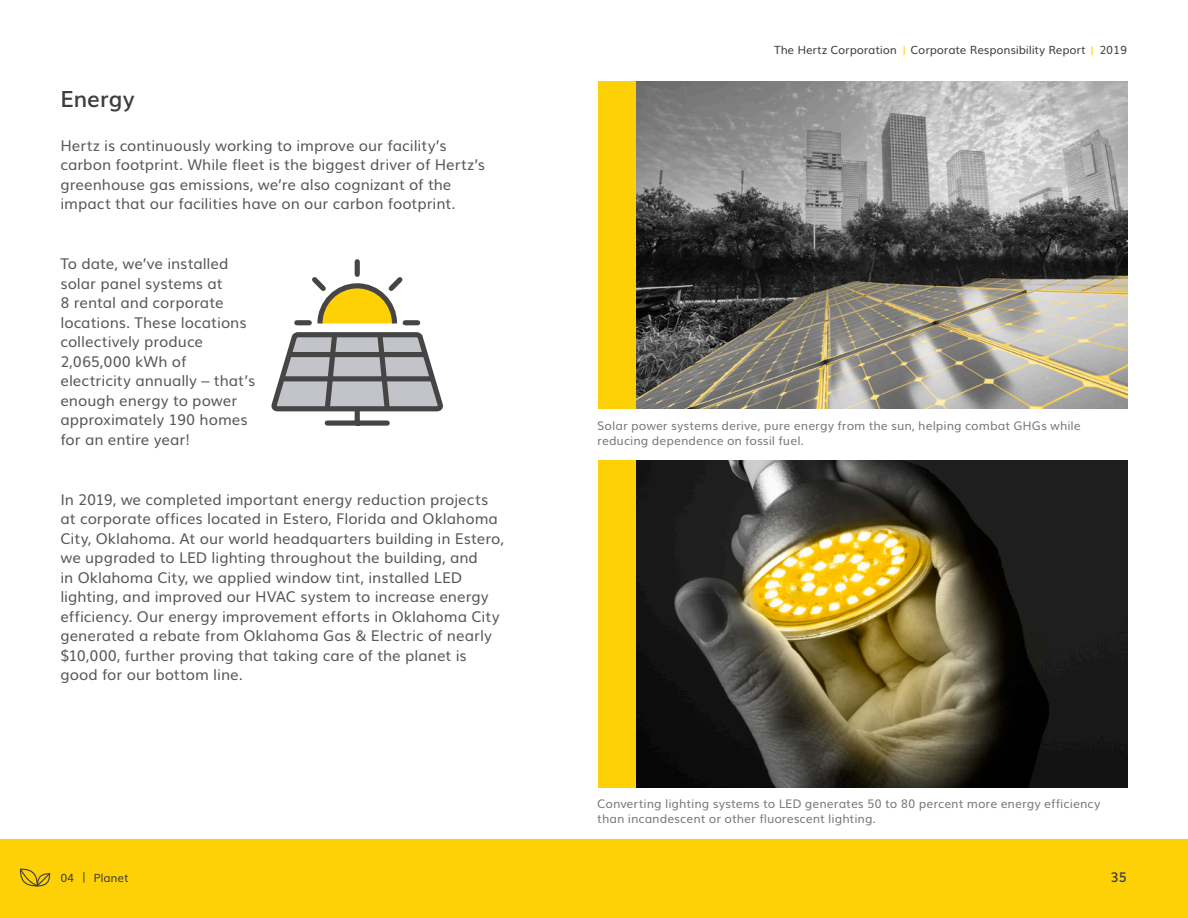
<style>
.page{position:relative;width:1188px;height:918px;background:#fff}
.page>*{position:absolute;margin:0;border:0;box-sizing:border-box;transform-origin:0 0}
.t1{font:600 22.5px "Ride";letter-spacing:-.005em;color:#3e3e3f}
.t2{font:15px/19.5px "Ride";color:#57585a}
.t3{font:600 13.5px "Ride";color:#3e3e3f}
.t4{font:12px/15px "Ride";letter-spacing:.01em;color:#76787b}
.t5{font:11.4px "Ride";color:#3e3e3f}
.s1{font-weight:600;font-size:8.85px;color:#fed006}
.s2{font-size:10.5px}
</style>
<div class="page">
<div style="left:355px;top:262px;width:5px;height:12px;background:#454545"></div>
<svg style="left:271px;top:272px;width:172px;height:154px"></svg>
<img style="left:635px;top:81px;width:492px;height:327px">
<div style="left:598px;top:81px;width:37px;height:327px;background:#fed006"></div>
<img style="left:635px;top:460px;width:492px;height:327px">
<div style="left:598px;top:460px;width:37px;height:327px;background:#fed006"></div>
<div style="left:0;top:839px;width:1188px;height:79px;background:#fed006"></div>
<svg style="left:19px;top:868px;width:32px;height:19px"></svg>
<p class="t1" style="left:61px;top:81px;width:76px">Energy</p>
<p class="t2" style="left:61px;top:134px;width:426px">Hertz is continuously working to improve our facility’s carbon footprint. While fleet is the biggest driver of Hertz’s greenhouse gas emissions, we’re also cognizant of the impact that our facilities have on our carbon footprint.</p>
<p class="t2" style="left:61px;top:253px;width:196px">To date, we’ve installed solar panel systems at<br>8 rental and corporate locations. These locations collectively produce<br>2,065,000 kWh of electricity annually – that’s enough energy to power approximately 190 homes for an entire year!</p>
<p class="t2" style="left:61px;top:488px;width:445px">In 2019, we completed important energy reduction projects at corporate offices located in Estero, Florida and Oklahoma City, Oklahoma. At our world headquarters building in Estero, we upgraded to LED lighting throughout the building, and<br>in Oklahoma City, we applied window tint, installed LED lighting, and improved our HVAC system to increase energy efficiency. Our energy improvement efforts in Oklahoma City generated a rebate from Oklahoma Gas &amp; Electric of nearly $10,000, further proving that taking care of the planet is good for our bottom line.</p>
<p class="t5" style="left:775px;top:41px;width:354px">The Hertz Corporation <span class="s1">|</span> Corporate Responsibility Report <span class="s1">|</span> 2019</p>
<p class="t4" style="left:598px;top:417px;width:485px">Solar power systems derive, pure energy from the sun, helping combat GHGs while reducing dependence on fossil fuel.</p>
<p class="t4" style="left:598px;top:795px;width:505px">Converting lighting systems to LED generates 50 to 80 percent more energy efficiency than incandescent or other fluorescent lighting.</p>
<p class="t5" style="left:61px;top:868px;width:70px">04 <span class="s2">|</span> Planet</p>
<p class="t3" style="left:1111px;top:866px;width:18px">35</p>
</div>
